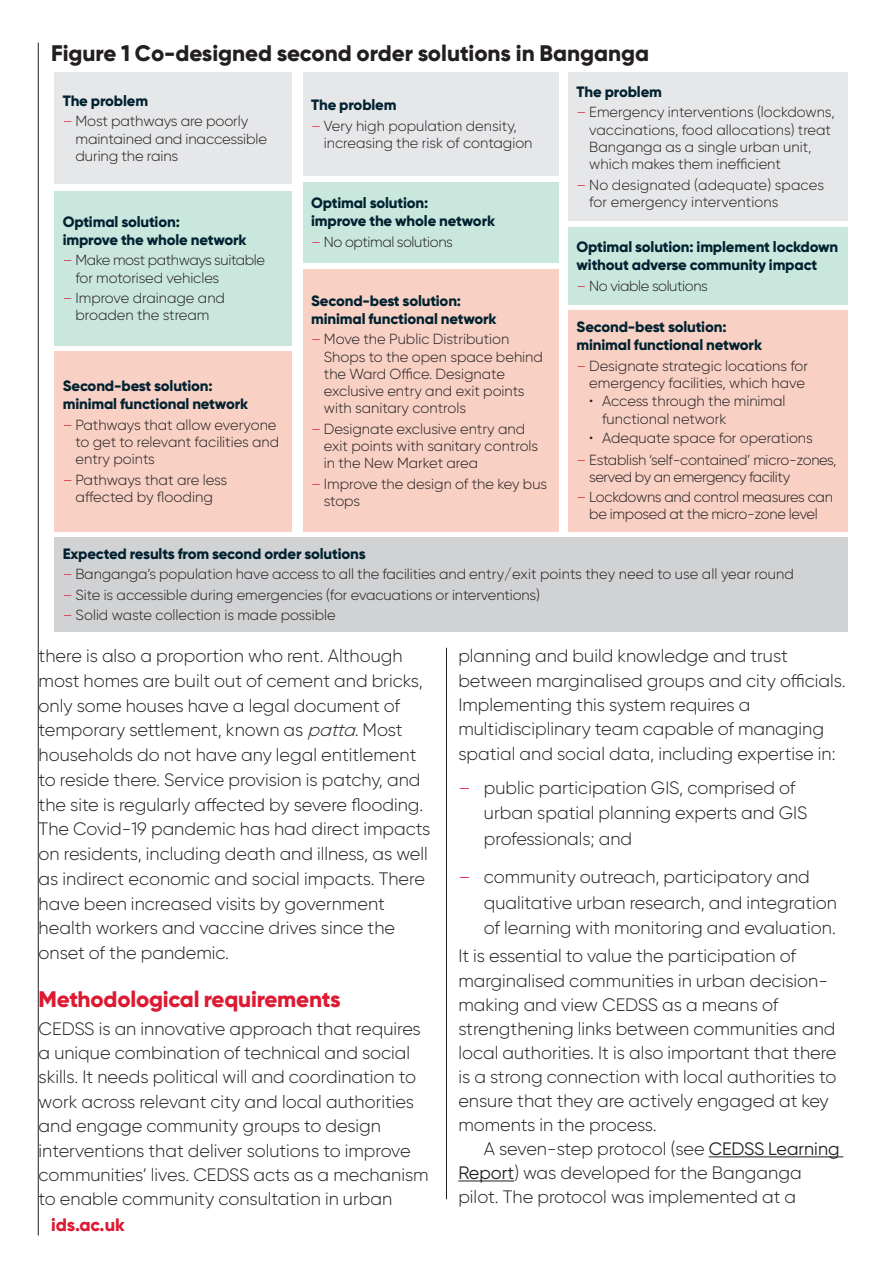
<style>
.page{position:relative;width:893px;height:1263px;background:#fff}
.page>*{position:absolute;margin:0;border:0;box-sizing:border-box;transform-origin:0 0}
.B_Figure_header{font:800 22.5px "Gilroy";color:#231f20}
.B_H2__red{font:800 22.5px "Gilroy";letter-spacing:-.01em;color:#dc1a32}
.B_Body__first_line{font:300 18px/24.8px "Gilroy";color:#231f20}
.B_Body__indented__Ex{font:300 18px/24px "Gilroy";color:#231f20}
.B_Footer_URL__red{font:800 18px "Gilroy";color:#dc1a32}
.PB186_Fig_sub{font:800 15px/18px "Gilroy";letter-spacing:-.01em;color:#002230}
.t1{font:300 14.7px/17.2px "Gilroy";color:#231f20}
.t2{font:300 14.7px/17.2px "Gilroy";letter-spacing:-.025em;color:#231f20}
.t3{font:300 14.7px/17.2px "Gilroy";letter-spacing:-.02em;color:#231f20;text-align:center}
.s1{color:#dc1a32}
.s2{font-style:italic}
.s3{font-weight:400}
</style>
<div class="page">
<hr style="left:38px;top:43px;width:1px;height:1192px;background:#231f20">
<hr style="left:446px;top:648px;width:1px;height:551px;background:#231f20">
<hr style="left:709px;top:1156px;width:134px;height:1px;background:#231f20">
<hr style="left:458px;top:1180px;width:56px;height:1px;background:#231f20">
<div style="left:54px;top:72px;width:238px;height:112px;background:#e6e7e9"></div>
<div style="left:568px;top:72px;width:279px;height:149px;background:#e6e7e9"></div>
<div style="left:303px;top:72px;width:255px;height:104px;background:#e6e7e9"></div>
<div style="left:54px;top:191px;width:238px;height:154px;background:#cae7de"></div>
<div style="left:568px;top:228px;width:279px;height:77px;background:#cae7de"></div>
<div style="left:303px;top:182px;width:255px;height:81px;background:#cae7de"></div>
<div style="left:54px;top:351px;width:238px;height:180px;background:#f8d0c4"></div>
<div style="left:303px;top:269px;width:255px;height:263px;background:#f8d0c4"></div>
<div style="left:54px;top:537px;width:793px;height:94px;background:#d1d2d4"></div>
<div style="left:568px;top:310px;width:279px;height:221px;background:#f8d0c4"></div>
<p class="B_Figure_header" style="left:51px;top:38px;width:600px">Figure 1 Co-designed second order solutions in Banganga</p>
<p class="PB186_Fig_sub" style="left:63px;top:92px;width:87px">The problem</p>
<p class="t1" style="left:75px;top:112px;width:193px;text-indent:-13px"><span class="s1">–</span> Most pathways are poorly maintained and inaccessible during the rains</p>
<p class="PB186_Fig_sub" style="left:576px;top:83px;width:87px">The problem</p>
<p class="t1" style="left:589px;top:104px;width:247px;text-indent:-13px"><span class="s1">–</span> Emergency interventions (lockdowns, vaccinations, food allocations) treat Banganga as a single urban unit, which makes them inefficient</p>
<p class="t1" style="left:589px;top:176px;width:236px;text-indent:-13px"><span class="s1">–</span> No designated (adequate) spaces for emergency interventions</p>
<p class="PB186_Fig_sub" style="left:311px;top:96px;width:87px">The problem</p>
<p class="t1" style="left:324px;top:117px;width:210px;text-indent:-13px"><span class="s1">–</span> Very high population density, increasing the risk of contagion</p>
<p class="PB186_Fig_sub" style="left:311px;top:194px;width:185px">Optimal solution:<br>improve the whole network</p>
<p class="t2" style="left:311px;top:233px;width:143px"><span class="s1">–</span> No optimal solutions</p>
<p class="PB186_Fig_sub" style="left:63px;top:212px;width:185px">Optimal solution:<br>improve the whole network</p>
<p class="t2" style="left:75px;top:251px;width:191px;text-indent:-13px"><span class="s1">–</span> Make most pathways suitable for motorised vehicles</p>
<p class="t1" style="left:63px;top:289px;width:164px;text-align:center"><span class="s1">–</span> Improve drainage and broaden the stream</p>
<p class="PB186_Fig_sub" style="left:576px;top:238px;width:263px">Optimal solution: implement lockdown without adverse community impact</p>
<p class="t2" style="left:576px;top:277px;width:133px"><span class="s1">–</span> No viable solutions</p>
<p class="PB186_Fig_sub" style="left:311px;top:291px;width:187px">Second-best solution: minimal functional network</p>
<p class="t1" style="left:324px;top:330px;width:221px;text-indent:-13px"><span class="s1">–</span> Move the Public Distribution<br>Shops to the open space behind the Ward Office. Designate exclusive entry and exit points with sanitary controls</p>
<p class="t1" style="left:324px;top:420px;width:216px;text-indent:-13px"><span class="s1">–</span> Designate exclusive entry and exit points with sanitary controls in the New Market area</p>
<p class="t1" style="left:324px;top:475px;width:225px;text-indent:-13px"><span class="s1">–</span> Improve the design of the key bus stops</p>
<p class="PB186_Fig_sub" style="left:63px;top:544px;width:305px">Expected results from second order solutions</p>
<p class="t1" style="left:63px;top:565px;width:733px"><span class="s1">–</span> Banganga’s population have access to all the facilities and entry/exit points they need to use all year round</p>
<p class="t1" style="left:63px;top:586px;width:479px"><span class="s1">–</span> Site is accessible during emergencies (for evacuations or interventions)</p>
<p class="t1" style="left:63px;top:606px;width:275px"><span class="s1">–</span> Solid waste collection is made possible</p>
<p class="PB186_Fig_sub" style="left:576px;top:318px;width:187px">Second-best solution: minimal functional network</p>
<p class="t1" style="left:576px;top:357px;width:233px;text-align:right"><span class="s1">–</span> Designate strategic locations for emergency facilities, which have</p>
<p class="t1" style="left:602px;top:392px;width:185px;text-indent:-13px">• Access through the minimal functional network</p>
<p class="t1" style="left:589px;top:429px;width:225px">• Adequate space for operations</p>
<p class="t2" style="left:589px;top:451px;width:249px;text-indent:-13px"><span class="s1">–</span> Establish ‘self-contained’ micro-zones, served by an emergency facility</p>
<p class="t3" style="left:576px;top:488px;width:258px"><span class="s1">–</span> Lockdowns and control measures can be imposed at the micro-zone level</p>
<p class="PB186_Fig_sub" style="left:63px;top:377px;width:187px">Second-best solution: minimal functional network</p>
<p class="t1" style="left:75px;top:416px;width:205px;text-indent:-13px"><span class="s1">–</span> Pathways that allow everyone to get to relevant facilities and entry points</p>
<p class="t1" style="left:63px;top:471px;width:166px;text-align:center"><span class="s1">–</span> Pathways that are less affected by flooding</p>
<p class="B_Body__first_line" style="left:39px;top:643px;width:393px">there is also a proportion who rent. Although most homes are built out of cement and bricks, only some houses have a legal document of temporary settlement, known as <span class="s2">patta</span>. Most households do not have any legal entitlement to reside there. Service provision is patchy, and the site is regularly affected by severe flooding.<br>The Covid-19 pandemic has had direct impacts on residents, including death and illness, as well as indirect economic and social impacts. There have been increased visits by government health workers and vaccine drives since the onset of the pandemic.</p>
<p class="B_H2__red" style="left:39px;top:985px;width:303px">Methodological requirements</p>
<p class="B_Body__first_line" style="left:39px;top:1016px;width:392px;line-height:24.3px">CEDSS is an innovative approach that requires a unique combination of technical and social skills. It needs political will and coordination to work across relevant city and local authorities and engage community groups to design interventions that deliver solutions to improve communities’ lives. CEDSS acts as a mechanism to enable community consultation in urban</p>
<p class="B_Footer_URL__red" style="left:51px;top:1213px;width:75px">ids.ac.uk</p>
<p class="B_Body__first_line" style="left:458px;top:643px;width:389px;line-height:24.3px">planning and build knowledge and trust between marginalised groups and city officials.</p>
<p class="B_Body__first_line" style="left:458px;top:692px;width:379px;line-height:24.3px">Implementing this system requires a multidisciplinary team capable of managing spatial and social data, including expertise in:</p>
<p class="B_Body__first_line" style="left:484px;top:775px;width:325px;line-height:25.5px;text-indent:-26px"><span class="s1">–</span> public participation GIS, comprised of urban spatial planning experts and GIS professionals; and</p>
<p class="B_Body__first_line" style="left:484px;top:864px;width:355px;line-height:25.2px;text-indent:-26px"><span class="s1">–</span> community outreach, participatory and qualitative urban research, and integration of learning with monitoring and evaluation.</p>
<p class="B_Body__first_line" style="left:458px;top:944px;width:380px;line-height:24px">It is essential to value the participation of marginalised communities in urban decision&shy;making and view CEDSS as a means of strengthening links between communities and local authorities. It is also important that there is a strong connection with local authorities to ensure that they are actively engaged at key moments in the process.</p>
<p class="B_Body__indented__Ex" style="left:458px;top:1136px;width:383px;text-indent:26px">A seven-step protocol (see <span class="s3">CEDSS Learning<br>Report</span>) was developed for the Banganga pilot. The protocol was implemented at a</p>
</div>
